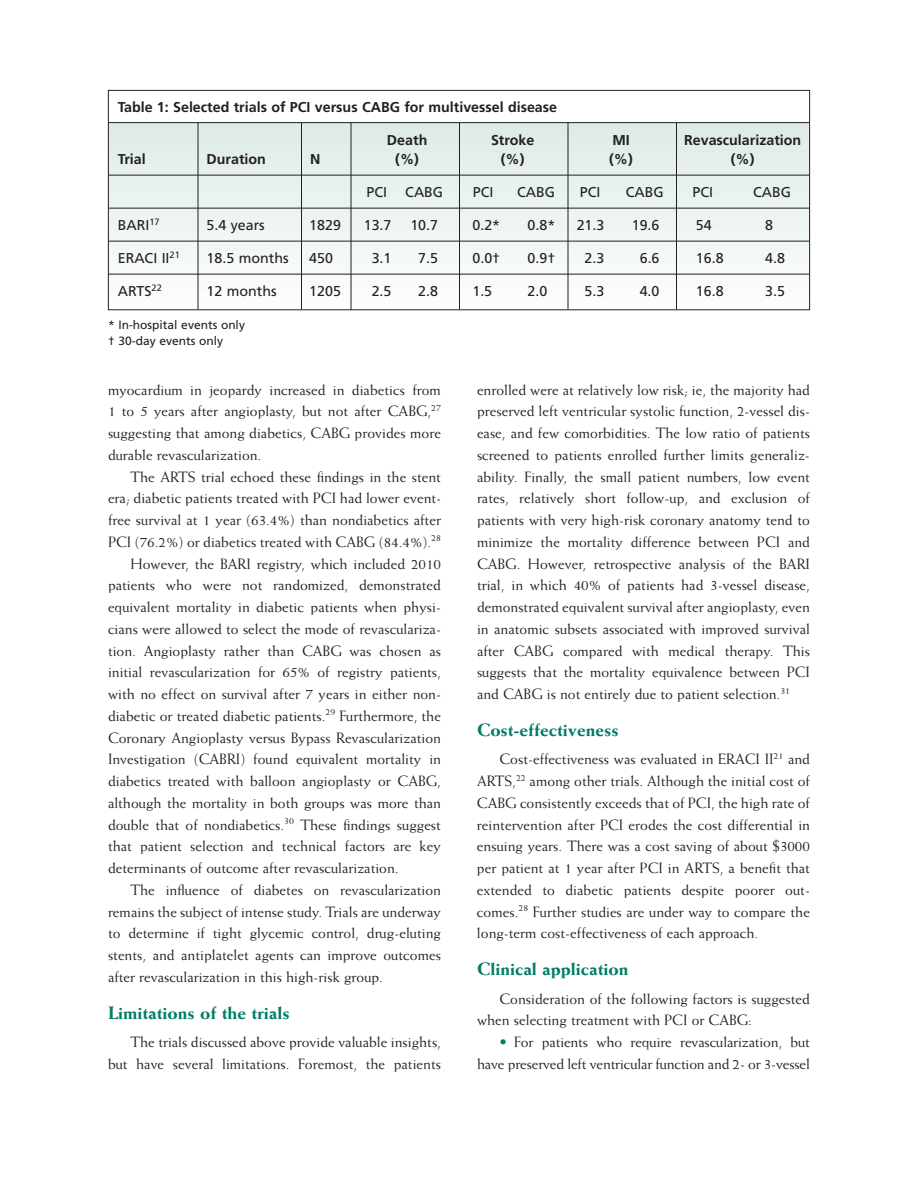
<style>
.page{position:relative;width:918px;height:1188px;background:#fff}
.page>*{position:absolute;margin:0;border:0;box-sizing:border-box;transform-origin:0 0}
.t1{font:800 18px "Weiss";color:#007c66}
.t2{font:15px/21.8px "Weiss";color:#231f20;text-align:justify}
.t3{font:14.25px "Frutiger";color:#231f20}
.t4{font:700 14.25px "Frutiger";color:#231f20}
.t5{font:12px/16.5px "Frutiger";color:#231f20}
.s1{color:#fff}
.s2{color:#007c66}
</style>
<div class="page">
<div style="left:108px;top:123px;width:702px;height:187px;background:linear-gradient(to bottom,#ddeae6,#f9fbfb)"></div>
<hr style="left:109px;top:122px;width:700px;height:1px;background:#231f20">
<hr style="left:109px;top:175px;width:700px;height:1px;background:#231f20">
<hr style="left:109px;top:208px;width:700px;height:1px;background:#231f20">
<hr style="left:109px;top:241px;width:700px;height:1px;background:#231f20">
<hr style="left:109px;top:274px;width:700px;height:1px;background:#231f20">
<div style="left:108px;top:90px;width:702px;height:220px;border:1px solid #231f20"></div>
<hr style="left:198px;top:123px;width:1px;height:186px;background:#231f20">
<hr style="left:301px;top:123px;width:1px;height:186px;background:#231f20">
<hr style="left:351px;top:123px;width:1px;height:187px;background:#231f20">
<hr style="left:459px;top:123px;width:1px;height:186px;background:#231f20">
<hr style="left:568px;top:123px;width:1px;height:186px;background:#231f20">
<hr style="left:676px;top:123px;width:1px;height:186px;background:#231f20">
<p class="t4" style="left:118px;top:101px;width:441px">Table 1: Selected trials of PCI versus CABG for multivessel disease</p>
<p class="t4" style="left:387px;top:134px;width:42px">Death</p>
<p class="t4" style="left:491px;top:134px;width:45px">Stroke</p>
<p class="t4" style="left:612px;top:134px;width:19px">MI</p>
<p class="t4" style="left:684px;top:134px;width:119px">Revascularization</p>
<p class="t4" style="left:118px;top:154px;width:29px">Trial</p>
<p class="t4" style="left:207px;top:154px;width:61px">Duration</p>
<p class="t4" style="left:310px;top:154px;width:12px">N</p>
<p class="t4" style="left:395px;top:154px;width:25px">(%)</p>
<p class="t4" style="left:501px;top:154px;width:25px">(%)</p>
<p class="t4" style="left:609px;top:154px;width:25px">(%)</p>
<p class="t4" style="left:731px;top:154px;width:25px">(%)</p>
<p class="t3" style="left:366px;top:187px;width:22px">PCI</p>
<p class="t3" style="left:405px;top:187px;width:39px">CABG</p>
<p class="t3" style="left:473px;top:187px;width:22px">PCI</p>
<p class="t3" style="left:517px;top:187px;width:39px">CABG</p>
<p class="t3" style="left:580px;top:187px;width:22px">PCI</p>
<p class="t3" style="left:626px;top:187px;width:39px">CABG</p>
<p class="t3" style="left:692px;top:187px;width:22px">PCI</p>
<p class="t3" style="left:753px;top:187px;width:39px">CABG</p>
<p class="t3" style="left:118px;top:220px;width:43px">BARI<sup>17</sup></p>
<p class="t3" style="left:207px;top:220px;width:60px">5.4 years</p>
<p class="t3" style="left:309px;top:220px;width:33px">1829</p>
<p class="t3" style="left:364px;top:220px;width:29px">13.7</p>
<p class="t3" style="left:410px;top:220px;width:29px">10.7</p>
<p class="t3" style="left:472px;top:220px;width:29px">0.2*</p>
<p class="t3" style="left:528px;top:220px;width:29px">0.8*</p>
<p class="t3" style="left:577px;top:220px;width:29px">21.3</p>
<p class="t3" style="left:632px;top:220px;width:29px">19.6</p>
<p class="t3" style="left:696px;top:220px;width:21px">54<span class="s1">.</span></p>
<p class="t3" style="left:765px;top:220px;width:13px">8<span class="s1">.</span></p>
<p class="t3" style="left:118px;top:253px;width:64px">ERACI II<sup>21</sup></p>
<p class="t3" style="left:207px;top:253px;width:83px">18.5 months</p>
<p class="t3" style="left:309px;top:253px;width:25px">450</p>
<p class="t3" style="left:372px;top:253px;width:21px">3.1</p>
<p class="t3" style="left:418px;top:253px;width:21px">7.5</p>
<p class="t3" style="left:472px;top:253px;width:29px">0.0†</p>
<p class="t3" style="left:528px;top:253px;width:29px">0.9†</p>
<p class="t3" style="left:585px;top:253px;width:21px">2.3</p>
<p class="t3" style="left:640px;top:253px;width:21px">6.6</p>
<p class="t3" style="left:696px;top:253px;width:29px">16.8</p>
<p class="t3" style="left:765px;top:253px;width:21px">4.8</p>
<p class="t3" style="left:118px;top:286px;width:46px">ARTS<sup>22</sup></p>
<p class="t3" style="left:207px;top:286px;width:72px">12 months</p>
<p class="t3" style="left:309px;top:286px;width:33px">1205</p>
<p class="t3" style="left:372px;top:286px;width:21px">2.5</p>
<p class="t3" style="left:418px;top:286px;width:21px">2.8</p>
<p class="t3" style="left:472px;top:286px;width:21px">1.5</p>
<p class="t3" style="left:528px;top:286px;width:21px">2.0</p>
<p class="t3" style="left:585px;top:286px;width:21px">5.3</p>
<p class="t3" style="left:640px;top:286px;width:21px">4.0</p>
<p class="t3" style="left:696px;top:286px;width:29px">16.8</p>
<p class="t3" style="left:765px;top:286px;width:21px">3.5</p>
<p class="t5" style="left:108px;top:317px;width:139px">* In-hospital events only † 30-day events only</p>
<p class="t2" style="left:108px;top:380px;width:335px">myocardium in jeopardy increased in diabetics from 1 to 5 years after angioplasty, but not after CABG,<sup>27 </sup>suggesting that among diabetics, CABG provides more durable revascularization.</p>
<p class="t2" style="left:130px;top:467px;width:312px">The ARTS trial echoed these findings in the stent</p>
<p class="t2" style="left:108px;top:488px;width:335px">era; diabetic patients treated with PCI had lower event-</p>
<p class="t2" style="left:108px;top:510px;width:335px">free survival at 1 year (63.4%) than nondiabetics after</p>
<p class="t2" style="left:108px;top:532px;width:335px">PCI (76.2%) or diabetics treated with CABG (84.4%).<sup>28</sup></p>
<p class="t2" style="left:130px;top:554px;width:312px">However, the BARI registry, which included 2010</p>
<p class="t2" style="left:108px;top:575px;width:334px">patients who were not randomized, demonstrated</p>
<p class="t2" style="left:108px;top:597px;width:335px">equivalent mortality in diabetic patients when physi-</p>
<p class="t2" style="left:108px;top:619px;width:335px">cians were allowed to select the mode of revasculariza-</p>
<p class="t2" style="left:108px;top:641px;width:335px">tion. Angioplasty rather than CABG was chosen as</p>
<p class="t2" style="left:108px;top:662px;width:335px">initial revascularization for 65% of registry patients,</p>
<p class="t2" style="left:108px;top:684px;width:335px">with no effect on survival after 7 years in either non-</p>
<p class="t2" style="left:108px;top:706px;width:335px">diabetic or treated diabetic patients.<sup>29</sup> Furthermore, the</p>
<p class="t2" style="left:108px;top:728px;width:334px">Coronary Angioplasty versus Bypass Revascularization</p>
<p class="t2" style="left:108px;top:749px;width:335px">Investigation (CABRI) found equivalent mortality in</p>
<p class="t2" style="left:108px;top:771px;width:335px">diabetics treated with balloon angioplasty or CABG,</p>
<p class="t2" style="left:108px;top:793px;width:335px">although the mortality in both groups was more than</p>
<p class="t2" style="left:108px;top:815px;width:335px">double that of nondiabetics.<sup>30</sup> These findings suggest</p>
<p class="t2" style="left:108px;top:836px;width:335px">that patient selection and technical factors are key</p>
<p class="t2" style="left:108px;top:858px;width:292px">determinants of outcome after revascularization.</p>
<p class="t2" style="left:131px;top:880px;width:312px">The influence of diabetes on revascularization</p>
<p class="t2" style="left:108px;top:902px;width:335px">remains the subject of intense study. Trials are underway</p>
<p class="t2" style="left:108px;top:923px;width:335px">to determine if tight glycemic control, drug-eluting</p>
<p class="t2" style="left:108px;top:945px;width:335px">stents, and antiplatelet agents can improve outcomes</p>
<p class="t2" style="left:108px;top:967px;width:277px">after revascularization in this high-risk group.</p>
<p class="t1" style="left:108px;top:1006px;width:183px">Limitations of the trials</p>
<p class="t2" style="left:108px;top:1032px;width:335px;text-align:right">The trials discussed above provide valuable insights, but have several limitations. Foremost, the patients</p>
<p class="t2" style="left:477px;top:380px;width:335px">enrolled were at relatively low risk; ie, the majority had preserved left ventricular systolic function, 2-vessel dis&shy;ease, and few comorbidities. The low ratio of patients screened to patients enrolled further limits generaliz&shy;ability. Finally, the small patient numbers, low event rates, relatively short follow-up, and exclusion of patients with very high-risk coronary anatomy tend to minimize the mortality difference between PCI and CABG. However, retrospective analysis of the BARI trial, in which 40% of patients had 3-vessel disease, demonstrated equivalent survival after angioplasty, even in anatomic subsets associated with improved survival after CABG compared with medical therapy. This suggests that the mortality equivalence between PCI and CABG is not entirely due to patient selection.<sup>31</sup></p>
<p class="t1" style="left:477px;top:723px;width:143px">Cost-effectiveness</p>
<p class="t2" style="left:477px;top:749px;width:335px;text-indent:23px">Cost-effectiveness was evaluated in ERACI II<sup>21</sup> and ARTS,<sup>22</sup> among other trials. Although the initial cost of CABG consistently exceeds that of PCI, the high rate of reintervention after PCI erodes the cost differential in ensuing years. There was a cost saving of about $3000 per patient at 1 year after PCI in ARTS, a benefit that extended to diabetic patients despite poorer out&shy;comes.<sup>28</sup> Further studies are under way to compare the long-term cost-effectiveness of each approach.</p>
<p class="t1" style="left:477px;top:962px;width:153px">Clinical application</p>
<p class="t2" style="left:477px;top:989px;width:335px;text-indent:22px">Consideration of the following factors is suggested when selecting treatment with PCI or CABG:</p>
<p class="t2" style="left:477px;top:1032px;width:335px;text-align:right"><span class="s2">•</span> For patients who require revascularization, but have preserved left ventricular function and 2- or 3-vessel</p>
</div>
